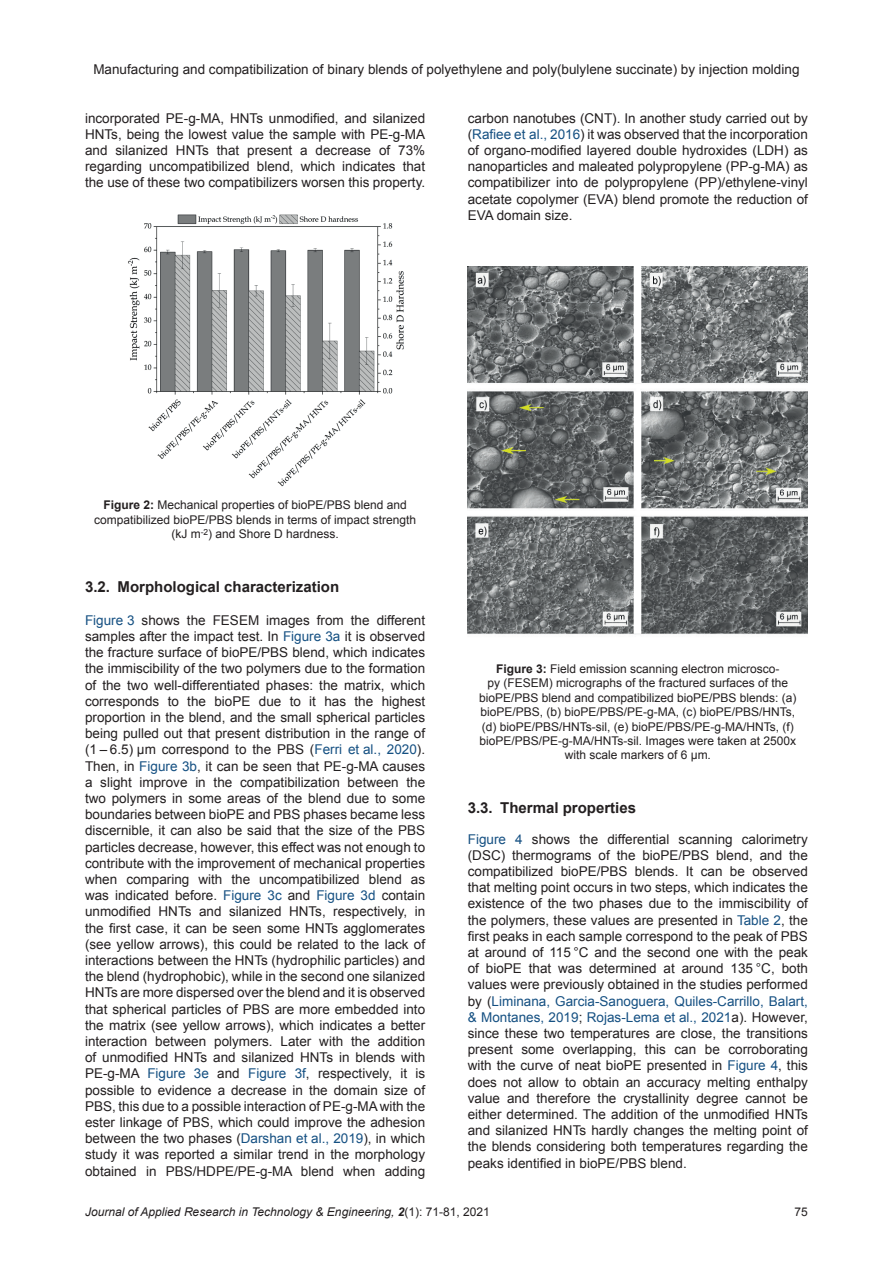
<style>
.page{position:relative;width:893px;height:1263px;background:#fff}
.page>*{position:absolute;margin:0;border:0;box-sizing:border-box;transform-origin:0 0}
.t1{font:700 15px "Arial";color:#231f20}
.JARTE_Normal{font:13.5px/16.2px "Arial";color:#231f20;text-align:justify}
.JARE_Figure_Caption{font:12px/14.4px "Arial";color:#231f20;text-align:center}
.t2{font:italic 12px "Arial";color:#231f20}
.s1{color:#155082}
.s2{font-weight:700}
.s3{font-style:normal}
</style>
<div class="page">
<img style="left:128px;top:214px;width:276px;height:273px">
<img style="left:468px;top:267px;width:340px;height:368px">
<p class="JARTE_Normal" style="left:93px;top:61px;width:708px">Manufacturing and compatibilization of binary blends of polyethylene and poly(bulylene succinate) by injection molding</p>
<p class="JARTE_Normal" style="left:85px;top:110px;width:342px">incorporated PE-g-MA, HNTs unmodified, and silanized HNTs, being the lowest value the sample with PE-g-MA and silanized HNTs that present a decrease of 73% regarding uncompatibilized blend, which indicates that the use of these two compatibilizers worsen this property.</p>
<p class="JARTE_Normal" style="left:468px;top:110px;width:342px">carbon nanotubes (CNT). In another study carried out by (<span class="s1">Rafiee et al., 2016</span>) it was observed that the incorporation of organo-modified layered double hydroxides (LDH) as nanoparticles and maleated polypropylene (PP-g-MA) as compatibilizer into de polypropylene (PP)/ethylene-vinyl acetate copolymer (EVA) blend promote the reduction of EVA domain size.</p>
<p class="JARE_Figure_Caption" style="left:94px;top:498px;width:324px"><span class="s2">Figure 2:</span> Mechanical properties of bioPE/PBS blend and compatibilized bioPE/PBS blends in terms of impact strength (kJ m<sup>-2</sup>) and Shore D hardness.</p>
<p class="t1" style="left:85px;top:577px;width:256px">3.2. Morphological characterization</p>
<p class="JARTE_Normal" style="left:85px;top:612px;width:342px"><span class="s1">Figure 3</span> shows the FESEM images from the different samples after the impact test. In <span class="s1">Figure 3a</span> it is observed the fracture surface of bioPE/PBS blend, which indicates the immiscibility of the two polymers due to the formation of the two well-differentiated phases: the matrix, which corresponds to the bioPE due to it has the highest proportion in the blend, and the small spherical particles being pulled out that present distribution in the range of (1 – 6.5) µm correspond to the PBS (<span class="s1">Ferri et al., 2020</span>).<br>Then, in <span class="s1">Figure 3b</span>, it can be seen that PE-g-MA causes a slight improve in the compatibilization between the two polymers in some areas of the blend due to some boundaries between bioPE and PBS phases became less discernible, it can also be said that the size of the PBS particles decrease, however, this effect was not enough to contribute with the improvement of mechanical properties when comparing with the uncompatibilized blend as was indicated before. <span class="s1">Figure 3c</span> and <span class="s1">Figure 3d</span> contain unmodified HNTs and silanized HNTs, respectively, in the first case, it can be seen some HNTs agglomerates (see yellow arrows), this could be related to the lack of interactions between the HNTs (hydrophilic particles) and the blend (hydrophobic), while in the second one silanized HNTs are more dispersed over the blend and it is observed that spherical particles of PBS are more embedded into the matrix (see yellow arrows), which indicates a better interaction between polymers. Later with the addition of unmodified HNTs and silanized HNTs in blends with PE-g-MA <span class="s1">Figure 3e</span> and <span class="s1">Figure 3f</span>, respectively, it is possible to evidence a decrease in the domain size of PBS, this due to a possible interaction of PE-g-MA with the ester linkage of PBS, which could improve the adhesion between the two phases (<span class="s1">Darshan et al., 2019</span>), in which study it was reported a similar trend in the morphology obtained in PBS/HDPE/PE-g-MA blend when adding</p>
<p class="JARE_Figure_Caption" style="left:479px;top:662px;width:319px"><span class="s2">Figure 3:</span> Field emission scanning electron microsco-<br>py (FESEM) micrographs of the fractured surfaces of the bioPE/PBS blend and compatibilized bioPE/PBS blends: (a) bioPE/PBS, (b) bioPE/PBS/PE-g-MA, (c) bioPE/PBS/HNTs, (d) bioPE/PBS/HNTs-sil, (e) bioPE/PBS/PE-g-MA/HNTs, (f) bioPE/PBS/PE-g-MA/HNTs-sil. Images were taken at 2500x with scale markers of 6 µm.</p>
<p class="t1" style="left:468px;top:798px;width:170px">3.3. Thermal properties</p>
<p class="JARTE_Normal" style="left:468px;top:831px;width:342px"><span class="s1">Figure 4</span> shows the differential scanning calorimetry (DSC) thermograms of the bioPE/PBS blend, and the compatibilized bioPE/PBS blends. It can be observed that melting point occurs in two steps, which indicates the existence of the two phases due to the immiscibility of the polymers, these values are presented in <span class="s1">Table 2</span>, the first peaks in each sample correspond to the peak of PBS at around of 115 °C and the second one with the peak of bioPE that was determined at around 135 °C, both values were previously obtained in the studies performed by (<span class="s1">Liminana, Garcia-Sanoguera, Quiles-Carrillo, Balart, &amp; Montanes, 2019</span>; <span class="s1">Rojas-Lema et al., 2021</span>a). However, since these two temperatures are close, the transitions present some overlapping, this can be corroborating with the curve of neat bioPE presented in <span class="s1">Figure 4</span>, this does not allow to obtain an accuracy melting enthalpy value and therefore the crystallinity degree cannot be either determined. The addition of the unmodified HNTs and silanized HNTs hardly changes the melting point of the blends considering both temperatures regarding the peaks identified in bioPE/PBS blend.</p>
<p class="t2" style="left:85px;top:1204px;width:406px">Journal of Applied Research in Technology &amp; Engineering, <span class="s2">2</span><span class="s3">(1): 71-81, 2021</span></p>
<p class="JARE_Figure_Caption" style="left:795px;top:1205px;width:15px">75</p>
</div>
